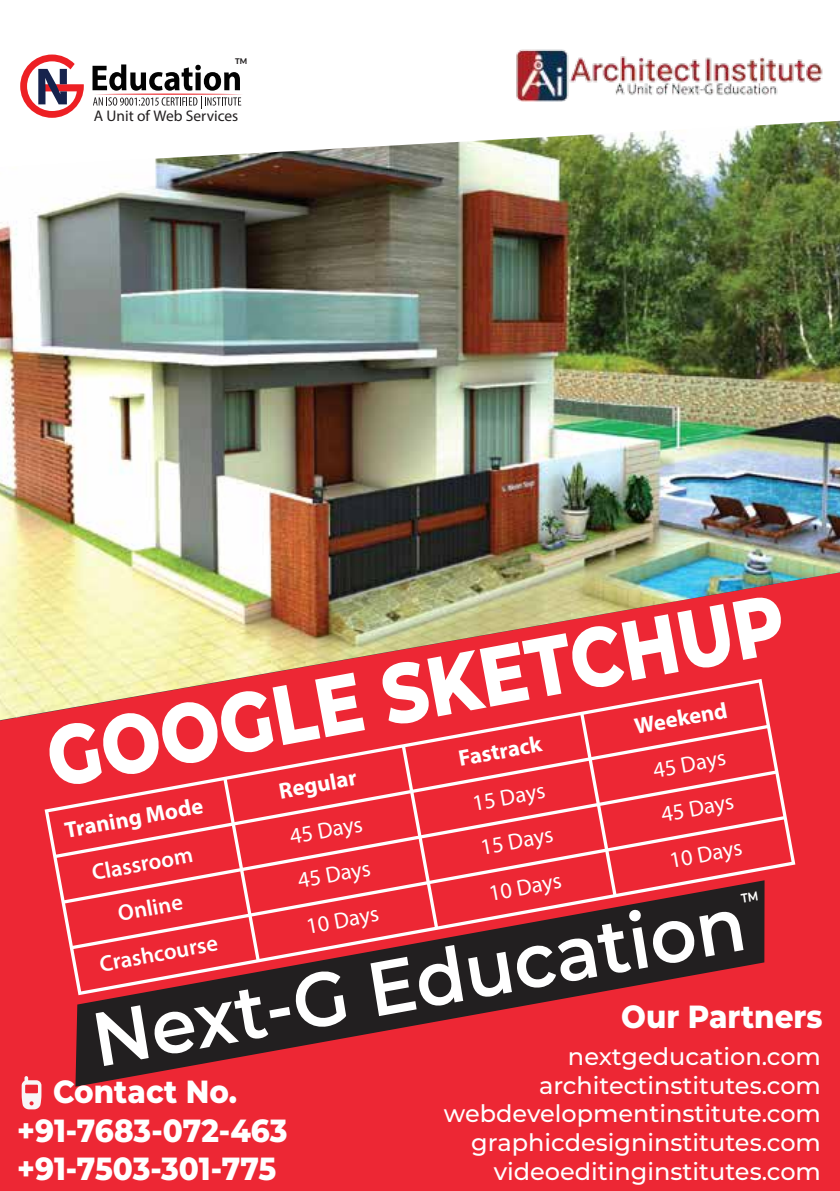
<style>
.page{position:relative;width:840px;height:1191px;background:#fff}
.page>*{position:absolute;margin:0;border:0;box-sizing:border-box;transform-origin:0 0}
.t1{font:800 83.8px "Montserrat";color:#fff;scale:.85 1}
.t2{font:600 76.2px "Montserrat";color:#fff;scale:.95 1}
.t3{font:800 32px/38.4px "Montserrat";color:#fff;scale:.92 1}
.t4{font:500 24px/28.8px "Montserrat";color:#fff;text-align:right}
.t5{font:22.6px "Myriad Pro";color:#fff}
.t6{font:700 22.6px "Myriad Pro";color:#fff}
.t7{font:600 22.6px "Myriad Pro";color:#fff}
.t8{font:15.4px "Myriad Pro";color:#221f20}
.t9{font:800 7.8px "Lato";color:#221f20}
</style>
<div class="page">
<div style="left:0;top:1025px;width:840px;height:166px;background:#ed2734"></div>
<div style="left:0;top:720px;width:840px;height:305px;background:#ed2734"></div>
<img style="left:0;top:167px;width:840px;height:553px">
<svg style="left:45px;top:679px;width:750px;height:316px;background:#ed3e45"></svg>
<svg style="left:63px;top:770px;width:714px;height:134px;background:#ee3642"></svg>
<svg style="left:55px;top:725px;width:713px;height:133px;background:#ee3541"></svg>
<svg style="left:580px;top:713px;width:36px;height:167px;background:#ef4752"></svg>
<svg style="left:402px;top:746px;width:36px;height:134px;background:#ef4550"></svg>
<svg style="left:223px;top:778px;width:37px;height:102px;background:#ef4752"></svg>
<svg style="left:75px;top:880px;width:689px;height:207px;background:#9d2a32"></svg>
<svg style="left:47px;top:54px;width:793px;height:113px"></svg>
<img style="left:516px;top:49px;width:308px;height:53px">
<svg style="left:20px;top:55px;width:64px;height:63px"></svg>
<svg style="left:92px;top:64px;width:151px;height:45px"></svg>
<svg style="left:22px;top:1076px;width:19px;height:33px"></svg>
<svg style="left:740px;top:892px;width:18px;height:11px"></svg>
<p class="t9" style="left:235px;top:56px;width:14px">TM</p>
<p class="t8" style="left:94px;top:106px;width:146px">A Unit of Web Services</p>
<h1 class="t1" style="left:36px;top:701px;width:882px;rotate:-11deg">GOOGLE SKETCHUP</h1>
<p class="t6" style="left:62px;top:815px;width:141px;rotate:-10deg">Traning Mode</p>
<p class="t7" style="left:90px;top:858px;width:104px;rotate:-10deg">Classroom</p>
<p class="t6" style="left:632px;top:712px;width:95px;rotate:-10deg">Weekend</p>
<p class="t6" style="left:456px;top:744px;width:86px;rotate:-10deg">Fastrack</p>
<p class="t5" style="left:651px;top:756px;width:75px;rotate:-10deg">45 Days</p>
<p class="t6" style="left:276px;top:777px;width:80px;rotate:-10deg">Regular</p>
<p class="t5" style="left:470px;top:789px;width:75px;rotate:-10deg">15 Days</p>
<p class="t5" style="left:659px;top:800px;width:75px;rotate:-10deg">45 Days</p>
<p class="t5" style="left:288px;top:823px;width:75px;rotate:-10deg">45 Days</p>
<p class="t5" style="left:478px;top:833px;width:75px;rotate:-10deg">15 Days</p>
<p class="t5" style="left:667px;top:846px;width:75px;rotate:-10deg">10 Days</p>
<p class="t5" style="left:296px;top:867px;width:75px;rotate:-10deg">45 Days</p>
<p class="t5" style="left:486px;top:879px;width:75px;rotate:-10deg">10 Days</p>
<p class="t7" style="left:116px;top:899px;width:67px;rotate:-10deg">Online</p>
<h2 class="t2" style="left:83px;top:986px;width:698px;rotate:-10deg">Next-G Education</h2>
<p class="t5" style="left:304px;top:912px;width:75px;rotate:-10deg">10 Days</p>
<p class="t7" style="left:97px;top:950px;width:121px;rotate:-10deg">Crashcourse</p>
<h3 class="t3" style="left:621px;top:995px;width:220px">Our Partners</h3>
<p class="t4" style="left:444px;top:1041px;width:378px">nextgeducation.com architectinstitutes.com webdevelopmentinstitute.com graphicdesigninstitutes.com videoeditinginstitutes.com</p>
<h3 class="t3" style="left:53px;top:1071px;width:201px">Contact No.</h3>
<h3 class="t3" style="left:17px;top:1110px;width:295px">+91-7683-072-463 +91-7503-301-775</h3>
</div>
